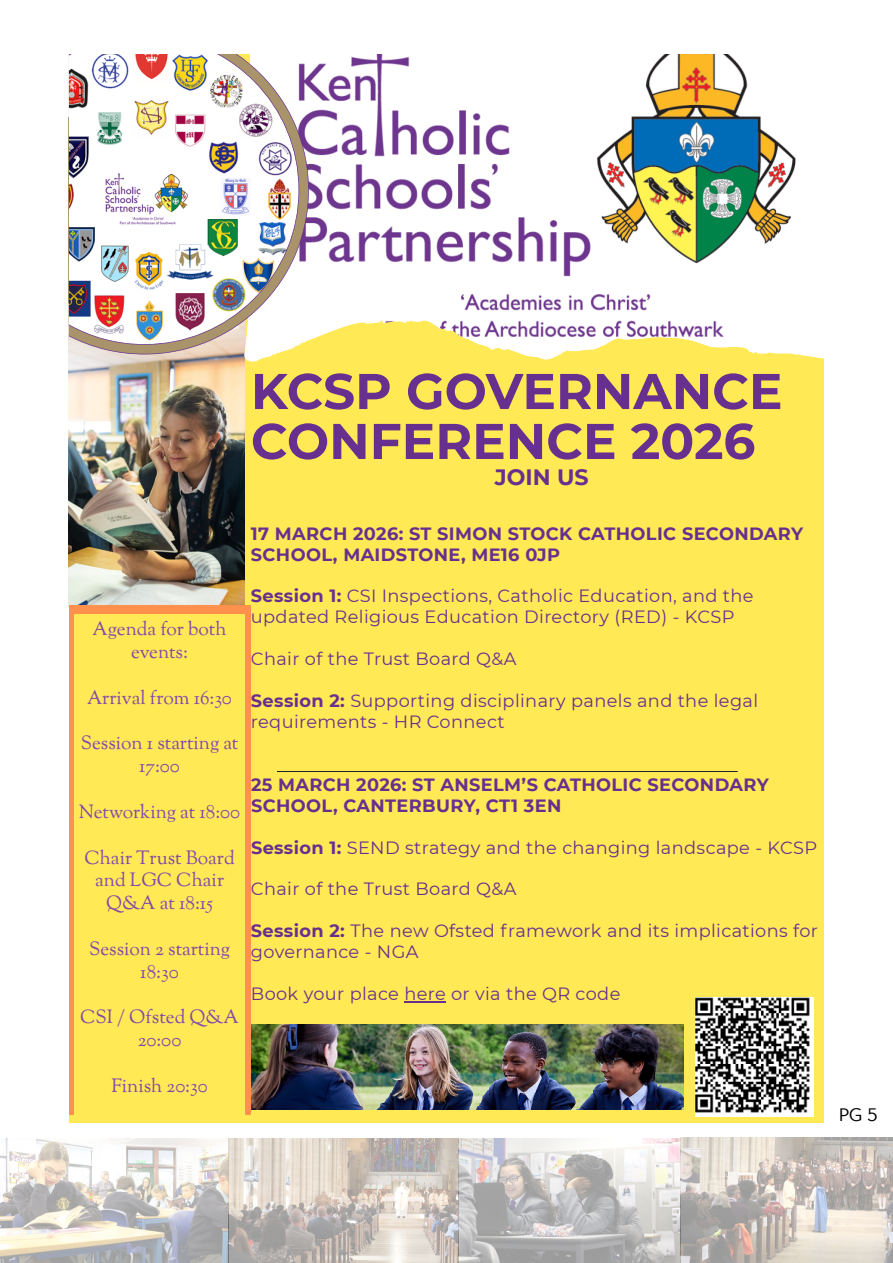
<style>
.page{position:relative;width:893px;height:1263px;background:#fff}
.page>*{position:absolute;margin:0;border:0;box-sizing:border-box;transform-origin:0 0}
.t1{font:700 50.1px/49.9px "Montserrat";color:#67308f}
.t2{font:700 22.2px "Montserrat";color:#67308f}
.t3{font:19.05px/22.8px "Sorts Mill Goudy";color:#8249aa;text-align:center}
.t4{font:18px "Geometric 415 BT Lite A";color:#000}
.t5{font:17.7px/21px "Montserrat";letter-spacing:.02em;color:#67308f}
.t6{font:700 17.7px/21px "Montserrat";letter-spacing:.02em;color:#67308f}
.s1{font-weight:700}
</style>
<div class="page">
<img style="left:1px;top:1137px;width:892px;height:126px">
<div style="left:69px;top:54px;width:755px;height:1068px;background:#ffe955"></div>
<hr style="left:277px;top:771px;width:461px;height:1px;background:#221e23">
<img style="left:69px;top:354px;width:176px;height:251px">
<img style="left:244px;top:54px;width:580px;height:308px">
<img style="left:69px;top:54px;width:240px;height:300px">
<hr style="left:404px;top:1001px;width:42px;height:1px;background:#67308f">
<img style="left:695px;top:998px;width:119px;height:118px">
<img style="left:251px;top:1025px;width:432px;height:84px">
<div style="left:69px;top:605px;width:182px;height:509px;background:#ff914d"></div>
<div style="left:74px;top:614px;width:171px;height:508px;background:#ffe955"></div>
<h1 class="t1" style="left:251px;top:364px;width:533px">KCSP GOVERNANCE<br>CONFERENCE 2026</h1>
<p class="t2" style="left:495px;top:461px;width:95px">JOIN US</p>
<p class="t3" style="left:93px;top:613px;width:135px">Agenda for both events:</p>
<p class="t3" style="left:87px;top:681px;width:146px">Arrival from 16:30</p>
<p class="t3" style="left:81px;top:727px;width:159px">Session 1 starting at<br>17:00</p>
<p class="t3" style="left:79px;top:795px;width:163px">Networking at 18:00</p>
<p class="t3" style="left:84px;top:841px;width:152px">Chair Trust Board and LGC Chair<br>Q&amp;A at 18:15</p>
<p class="t3" style="left:89px;top:932px;width:143px">Session 2 starting<br>18:30</p>
<p class="t3" style="left:80px;top:1001px;width:160px">CSI / Ofsted Q&amp;A<br>20:00</p>
<p class="t3" style="left:111px;top:1069px;width:98px">Finish 20:30</p>
<p class="t3" style="left:93px;top:619px;width:135px">Agenda for both events:</p>
<p class="t3" style="left:87px;top:687px;width:146px">Arrival from 16:30</p>
<p class="t3" style="left:81px;top:733px;width:159px">Session 1 starting at<br>17:00</p>
<p class="t3" style="left:79px;top:801px;width:163px">Networking at 18:00</p>
<p class="t3" style="left:84px;top:847px;width:152px">Chair Trust Board and LGC Chair<br>Q&amp;A at 18:15</p>
<p class="t3" style="left:89px;top:938px;width:143px">Session 2 starting<br>18:30</p>
<p class="t3" style="left:80px;top:1007px;width:160px">CSI / Ofsted Q&amp;A<br>20:00</p>
<p class="t3" style="left:111px;top:1075px;width:98px">Finish 20:30</p>
<p class="t6" style="left:251px;top:522px;width:554px">17 MARCH 2026: ST SIMON STOCK CATHOLIC SECONDARY<br>SCHOOL, MAIDSTONE, ME16 0JP</p>
<p class="t5" style="left:251px;top:585px;width:504px"><span class="s1">Session 1:</span> CSI Inspections, Catholic Education, and the updated Religious Education Directory (RED) - KCSP</p>
<p class="t5" style="left:251px;top:648px;width:267px">Chair of the Trust Board Q&amp;A</p>
<p class="t5" style="left:251px;top:690px;width:509px"><span class="s1">Session 2:</span> Supporting disciplinary panels and the legal requirements - HR Connect</p>
<p class="t6" style="left:251px;top:773px;width:519px">25 MARCH 2026: ST ANSELM’S CATHOLIC SECONDARY<br>SCHOOL, CANTERBURY, CT1 3EN</p>
<p class="t5" style="left:251px;top:836px;width:568px"><span class="s1">Session 1:</span> SEND strategy and the changing landscape - KCSP</p>
<p class="t5" style="left:251px;top:878px;width:267px">Chair of the Trust Board Q&amp;A</p>
<p class="t5" style="left:251px;top:920px;width:569px"><span class="s1">Session 2:</span> The new Ofsted framework and its implications for governance - NGA</p>
<p class="t5" style="left:251px;top:983px;width:371px">Book your place here or via the QR code</p>
<p class="t4" style="left:839px;top:1103px;width:40px">PG 5</p>
</div>
